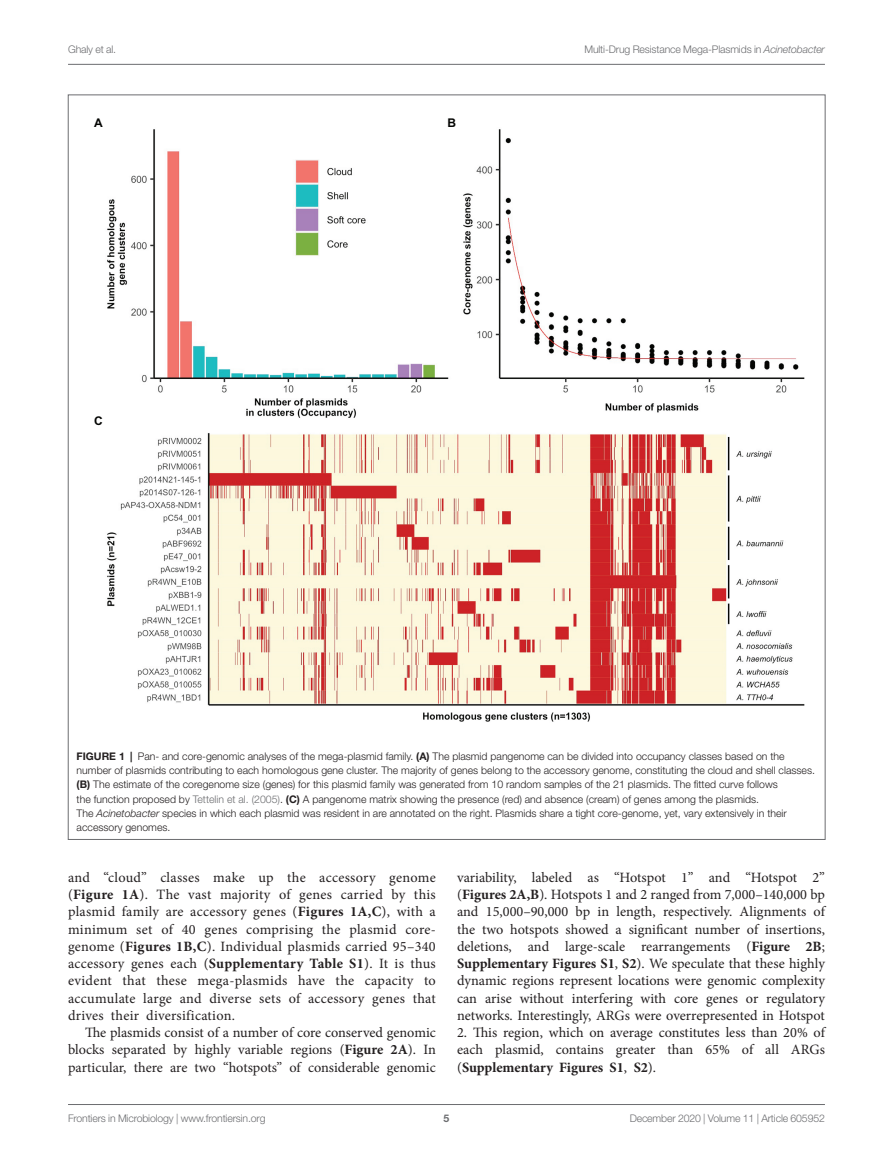
<style>
.page{position:relative;width:893px;height:1170px;background:#fff}
.page>*{position:absolute;margin:0;border:0;box-sizing:border-box;transform-origin:0 0}
.TEXT{font:14.25px/17.2px "Minion Pro";color:#231f20;text-align:justify}
.TEXT_FLUSH{font:14.25px/17.2px "Minion Pro";letter-spacing:.02em;color:#231f20;text-align:justify}
.t1{font:700 12px "Arial";color:#040503}
.FIG_LEG{font:300 10.5px/14.2px "Helvetica Neue LT Std";color:#231f20}
.t2{font:300 10.5px "Helvetica Neue LT Std";letter-spacing:-.015em;color:#6c6d70}
.t3{font:700 10.5px "Helvetica Neue LT Std";color:#6c6d70}
.s1{font-style:italic}
.s2{font-weight:700}
.s3{color:#6c6d70}
</style>
<div class="page">
<hr style="left:68px;top:64px;width:757px;height:1px;background:#6c6d70">
<hr style="left:68px;top:1104px;width:757px;height:1px;background:#6c6d70">
<img style="left:107px;top:129px;width:698px;height:593px">
<p class="t2" style="left:68px;top:42px;width:50px">Ghaly et al.</p>
<p class="t2" style="left:584px;top:42px;width:242px">Multi-Drug Resistance Mega-Plasmids in <span class="s1">Acinetobacter</span></p>
<p class="t1" style="left:94px;top:114px;width:10px">A</p>
<p class="t1" style="left:94px;top:412px;width:10px">C</p>
<p class="t1" style="left:447px;top:114px;width:10px">B</p>
<p class="FIG_LEG" style="left:77px;top:748px;width:740px"><span class="s2">FIGURE 1 |</span> Pan‐ and core-genomic analyses of the mega-plasmid family. <span class="s2">(A)</span> The plasmid pangenome can be divided into occupancy classes based on the number of plasmids contributing to each homologous gene cluster. The majority of genes belong to the accessory genome, constituting the cloud and shell classes. <span class="s2">(B)</span> The estimate of the coregenome size (genes) for this plasmid family was generated from 10 random samples of the 21 plasmids. The fitted curve follows<br>the function proposed by <span class="s3">Tettelin et al. (2005)</span>. <span class="s2">(C)</span> A pangenome matrix showing the presence (red) and absence (cream) of genes among the plasmids.<br>The <span class="s1">Acinetobacter</span> species in which each plasmid was resident in are annotated on the right. Plasmids share a tight core-genome, yet, vary extensively in their accessory genomes.</p>
<p class="TEXT_FLUSH" style="left:68px;top:868px;width:369px">and “cloud” classes make up the accessory genome (<span class="s2">Figure 1A</span>). The vast majority of genes carried by this plasmid family are accessory genes (<span class="s2">Figures 1A,C</span>), with a minimum set of 40 genes comprising the plasmid core&shy;genome (<span class="s2">Figures 1B,C</span>). Individual plasmids carried 95–340 accessory genes each (<span class="s2">Supplementary Table S1</span>). It is thus evident that these mega-plasmids have the capacity to accumulate large and diverse sets of accessory genes that drives their diversification.</p>
<p class="TEXT" style="left:68px;top:1023px;width:369px;text-indent:17px">The plasmids consist of a number of core conserved genomic blocks separated by highly variable regions (<span class="s2">Figure 2A</span>). In particular, there are two “hotspots” of considerable genomic</p>
<p class="TEXT" style="left:457px;top:868px;width:369px">variability, labeled as “Hotspot 1” and “Hotspot 2” (<span class="s2">Figures 2A,B</span>). Hotspots 1 and 2 ranged from 7,000–140,000 bp and 15,000–90,000 bp in length, respectively. Alignments of the two hotspots showed a significant number of insertions, deletions, and large-scale rearrangements (<span class="s2">Figure 2B</span>; <span class="s2">Supplementary Figures S1</span>, <span class="s2">S2</span>). We speculate that these highly dynamic regions represent locations were genomic complexity can arise without interfering with core genes or regulatory networks. Interestingly, ARGs were overrepresented in Hotspot</p>
<p class="TEXT" style="left:457px;top:1023px;width:369px">2. This region, which on average constitutes less than 20% of each plasmid, contains greater than 65% of all ARGs (<span class="s2">Supplementary Figures S1</span>, <span class="s2">S2</span>).</p>
<p class="t2" style="left:68px;top:1111px;width:199px">Frontiers in Microbiology | www.frontiersin.org</p>
<p class="t3" style="left:444px;top:1111px;width:7px">5</p>
<p class="t2" style="left:630px;top:1111px;width:197px">December 2020 | Volume 11 | Article 605952</p>
</div>
